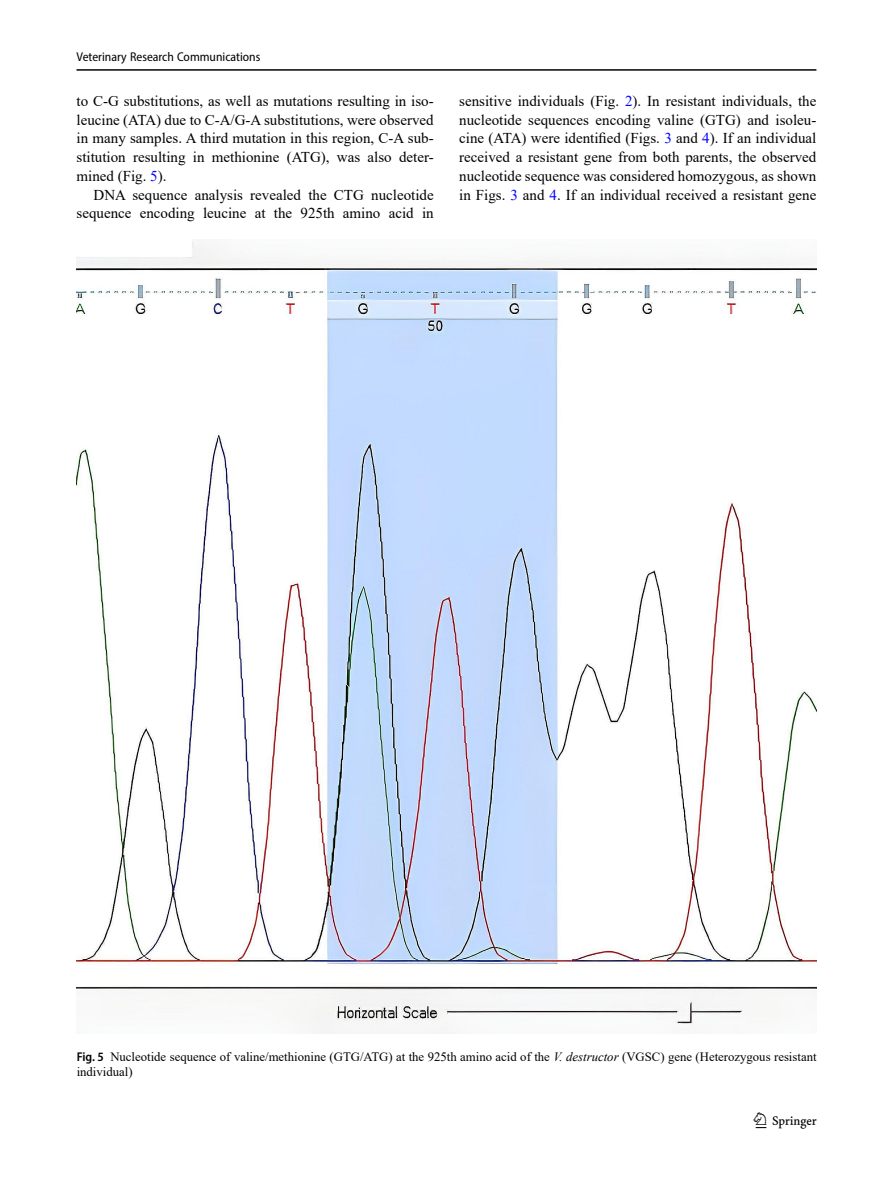
<style>
.page{position:relative;width:893px;height:1187px;background:#fff}
.page>*{position:absolute;margin:0;border:0;box-sizing:border-box;transform-origin:0 0}
.t1{font:22.5px "Springnew";color:#000}
.Body_Text_Indent{font:15px/18.8px "Times New Roman";color:#000;text-align:justify}
.Body_Text{font:15px/18.8px "Times New Roman";color:#000;text-align:justify}
.Figure_Caption{font:12.75px/15px "Times New Roman";color:#000}
.t2{font:semi-condensed 12.75px "Myriad Pro";color:#000}
.s1{color:#00f}
.s2{font-family:"Myriad Pro";font-weight:600;font-stretch:semi-condensed}
.s3{font-style:italic}
</style>
<div class="page">
<hr style="left:77px;top:69px;width:739px;height:2px;background:#000">
<img style="left:77px;top:239px;width:740px;height:794px">
<p class="t2" style="left:77px;top:49px;width:185px">Veterinary Research Communications</p>
<p class="Body_Text" style="left:77px;top:91px;width:359px">to C-G substitutions, as well as mutations resulting in iso&shy;leucine (ATA) due to C-A/G-A substitutions, were observed in many samples. A third mutation in this region, C-A sub&shy;stitution resulting in methionine (ATG), was also deter&shy;mined (Fig. <span class="s1">5</span>).</p>
<p class="Body_Text_Indent" style="left:77px;top:185px;width:359px;text-align:right">DNA sequence analysis revealed the CTG nucleotide sequence encoding leucine at the 925th amino acid in</p>
<p class="Body_Text_Indent" style="left:459px;top:91px;width:359px">sensitive individuals (Fig. <span class="s1">2</span>). In resistant individuals, the nucleotide sequences encoding valine (GTG) and isoleu&shy;cine (ATA) were identified (Figs. <span class="s1">3</span> and <span class="s1">4</span>). If an individual received a resistant gene from both parents, the observed nucleotide sequence was considered homozygous, as shown in Figs. <span class="s1">3</span> and <span class="s1">4</span>. If an individual received a resistant gene</p>
<p class="Figure_Caption" style="left:77px;top:1049px;width:741px"><span class="s2">Fig. 5</span> Nucleotide sequence of valine/methionine (GTG/ATG) at the 925th amino acid of the <span class="s3">V. destructor</span> (VGSC) gene (Heterozygous resistant individual)</p>
<h1 class="t1" style="left:756px;top:1107px;width:63px">1 3</h1>
</div>
